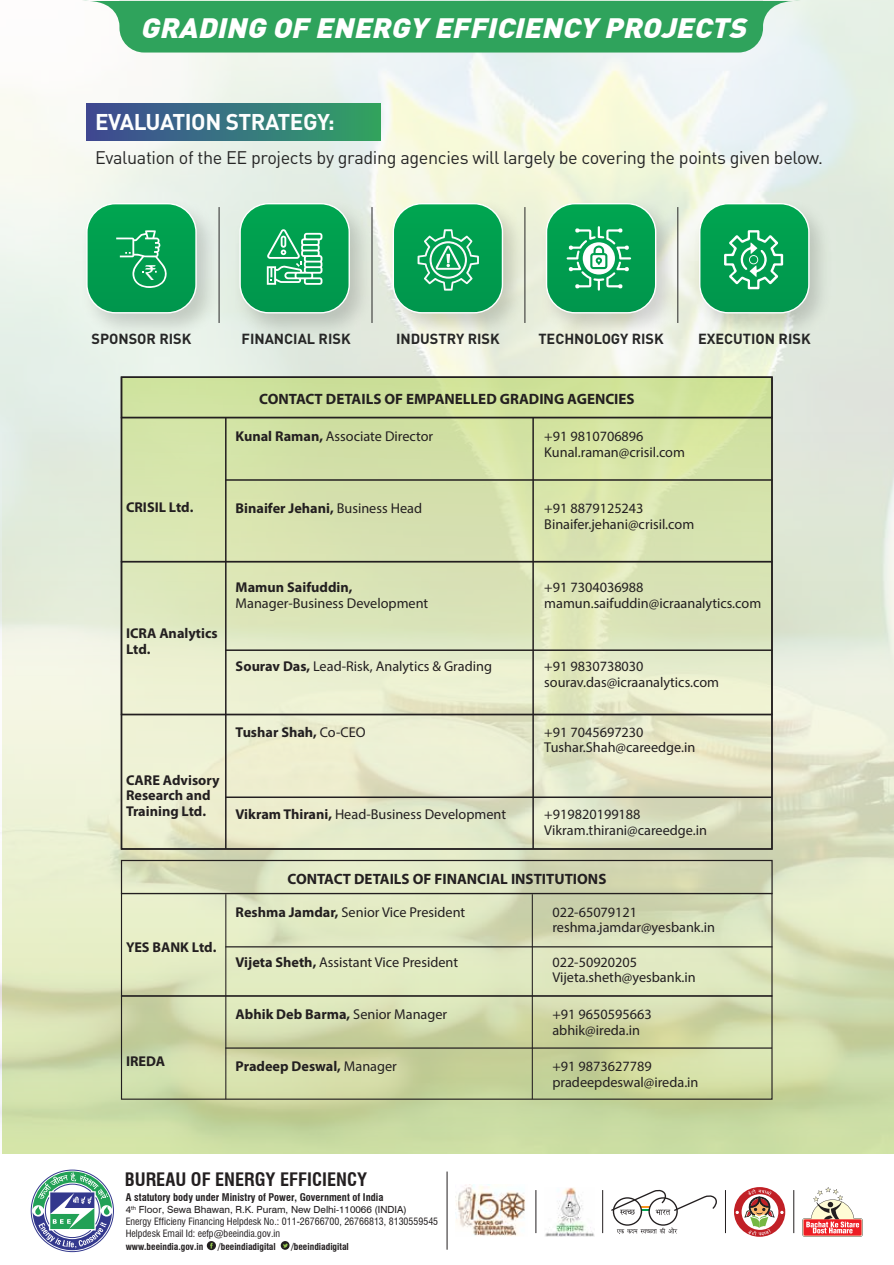
<style>
.page{position:relative;width:894px;height:1265px;background:#fff}
.page>*{position:absolute;margin:0;border:0;box-sizing:border-box;transform-origin:0 0}
.t1{font:italic 900 27.45px "DIN";color:#fff;scale:1.07 1}
.t2{font:700 22.5px "DIN Pro";letter-spacing:-.02em;color:#fdfefe}
.t3{font:20.4px "Indian Rupee";color:#fff}
.t4{font:700 condensed 18.15px "Swiss 721 BT";color:#231f20}
.t5{font:18px "DIN Pro";letter-spacing:-.02em;color:#262626}
.t6{font:700 15px "Myriad Pro";color:#231f20}
.t7{font:700 14.4px "DIN Pro";color:#262626}
.t8{font:14.25px/15.6px "Myriad Pro";color:#231f20}
.t9{font:700 14.25px/15.6px "Myriad Pro";color:#231f20}
.t10{font:700 condensed 10.35px "Swiss 721 BT";color:#231f20}
.t11{font:condensed 9.75px/11.7px "Swiss 721 BT";color:#231f20}
.t12{font:700 condensed 9.3px "Swiss 721 BT";color:#231f20}
.s1{font-weight:700}
.s2{font-weight:400}
.s3{font-stretch:normal}
</style>
<div class="page">
<img style="left:0;top:0;width:893px;height:1154px">
<div style="left:87px;top:103px;width:294px;height:37px;background:linear-gradient(to right,#3e4896,#31a365)"></div>
<svg style="left:81px;top:1px;width:719px;height:52px;background:#45ac6d"></svg>
<img style="left:73px;top:191px;width:765px;height:153px">
<svg style="left:87px;top:204px;width:109px;height:109px;background:#1ba761"></svg>
<svg style="left:240px;top:204px;width:109px;height:109px;background:#28ab69"></svg>
<svg style="left:393px;top:204px;width:109px;height:109px;background:#25aa66"></svg>
<svg style="left:546px;top:204px;width:109px;height:109px;background:#2dae6d"></svg>
<svg style="left:699px;top:204px;width:109px;height:109px;background:#24aa67"></svg>
<hr style="left:446px;top:1171px;width:1px;height:78px;background:#231f20">
<svg style="left:31px;top:1169px;width:82px;height:82px"></svg>
<svg style="left:207px;top:1240px;width:9px;height:9px"></svg>
<svg style="left:210px;top:1242px;width:3px;height:6px"></svg>
<svg style="left:281px;top:1240px;width:8px;height:9px"></svg>
<svg style="left:283px;top:1243px;width:5px;height:4px"></svg>
<svg style="left:802px;top:1187px;width:60px;height:49px"></svg>
<svg style="left:733px;top:1186px;width:52px;height:50px"></svg>
<div style="left:741px;top:1194px;width:37px;height:35px;background:#fff;border-radius:50%"></div>
<svg style="left:744px;top:1186px;width:30px;height:49px"></svg>
<svg style="left:611px;top:1189px;width:105px;height:44px"></svg>
<img style="left:455px;top:1184px;width:70px;height:52px">
<hr style="left:535px;top:1189px;width:1px;height:43px;background:#231f20">
<hr style="left:602px;top:1189px;width:1px;height:43px;background:#231f20">
<hr style="left:725px;top:1189px;width:1px;height:43px;background:#231f20">
<hr style="left:793px;top:1189px;width:1px;height:43px;background:#231f20">
<img style="left:545px;top:1187px;width:49px;height:49px">
<svg style="left:124px;top:379px;width:645px;height:333px;background:#dde7ba"></svg>
<svg style="left:120px;top:416px;width:653px;height:147px;background:#d3e0a9"></svg>
<div style="left:121px;top:561px;width:651px;height:154px;border:2px solid #231f20"></div>
<svg style="left:120px;top:713px;width:653px;height:137px;background:#dfe2c5"></svg>
<hr style="left:225px;top:417px;width:1px;height:432px;background:#231f20">
<hr style="left:532px;top:417px;width:2px;height:432px;background:#231f20">
<hr style="left:225px;top:479px;width:547px;height:1px;background:#231f20">
<hr style="left:225px;top:649px;width:547px;height:2px;background:#231f20">
<hr style="left:225px;top:796px;width:546px;height:2px;background:#231f20">
<div style="left:121px;top:376px;width:651px;height:42px;border:2px solid #231f20"></div>
<svg style="left:120px;top:994px;width:653px;height:106px;background:#c9d1a1"></svg>
<hr style="left:225px;top:894px;width:1px;height:205px;background:#231f20">
<hr style="left:531px;top:894px;width:1px;height:205px;background:#231f20">
<hr style="left:225px;top:946px;width:547px;height:1px;background:#231f20">
<hr style="left:225px;top:1047px;width:546px;height:1px;background:#231f20">
<div style="left:121px;top:859px;width:651px;height:35px;border:1px solid #231f20"></div>
<h1 class="t1" style="left:140px;top:10px;width:574px">GRADING OF ENERGY EFFICIENCY PROJECTS</h1>
<h2 class="t2" style="left:95px;top:103px;width:241px">EVALUATION STRATEGY:</h2>
<p class="t5" style="left:95px;top:144px;width:729px">Evaluation of the EE projects by grading agencies will largely be covering the points given below.</p>
<h3 class="t3" style="left:145px;top:260px;width:44px">`</h3>
<p class="t7" style="left:91px;top:326px;width:101px">SPONSOR RISK</p>
<p class="t7" style="left:241px;top:326px;width:111px">FINANCIAL RISK</p>
<p class="t7" style="left:396px;top:326px;width:105px">INDUSTRY RISK</p>
<p class="t7" style="left:538px;top:326px;width:127px">TECHNOLOGY RISK</p>
<p class="t7" style="left:698px;top:326px;width:114px">EXECUTION RISK</p>
<p class="t6" style="left:259px;top:389px;width:377px">CONTACT DETAILS OF EMPANELLED GRADING AGENCIES</p>
<p class="t9" style="left:126px;top:499px;width:69px">CRISIL Ltd.</p>
<p class="t8" style="left:235px;top:428px;width:199px"><span class="s1">Kunal Raman,</span> Associate Director</p>
<p class="t8" style="left:544px;top:428px;width:142px">+91 9810706896<br>Kunal.raman@crisil.com</p>
<p class="t9" style="left:235px;top:500px;width:188px">Binaifer Jehani, <span class="s2">Business Head</span></p>
<p class="t8" style="left:544px;top:500px;width:151px">+91 8879125243<br>Binaifer.jehani@crisil.com</p>
<p class="t9" style="left:126px;top:625px;width:93px">ICRA Analytics<br>Ltd.</p>
<p class="t9" style="left:126px;top:771px;width:95px">CARE Advisory<br>Research and<br>Training Ltd.</p>
<p class="t9" style="left:126px;top:938px;width:92px">YES BANK Ltd.</p>
<p class="t9" style="left:126px;top:1053px;width:41px">IREDA</p>
<p class="t9" style="left:235px;top:579px;width:118px">Mamun Saifuddin,</p>
<p class="t8" style="left:235px;top:595px;width:194px">Manager-Business Development</p>
<p class="t8" style="left:544px;top:579px;width:218px">+91 7304036988 mamun.saifuddin@icraanalytics.com</p>
<p class="t8" style="left:235px;top:658px;width:258px"><span class="s1">Sourav Das,</span> Lead-Risk, Analytics &amp; Grading</p>
<p class="t8" style="left:544px;top:658px;width:176px">+91 9830738030 sourav.das@icraanalytics.com</p>
<p class="t9" style="left:235px;top:723px;width:131px">Tushar Shah, <span class="s2">Co-CEO</span></p>
<p class="t8" style="left:544px;top:724px;width:152px">+91 7045697230<br>Tushar.Shah@careedge.in</p>
<p class="t8" style="left:235px;top:806px;width:272px"><span class="s1">Vikram Thirani,</span> Head-Business Development</p>
<p class="t8" style="left:544px;top:806px;width:164px">+919820199188<br>Vikram.thirani@careedge.in</p>
<p class="t6" style="left:287px;top:868px;width:320px">CONTACT DETAILS OF FINANCIAL INSTITUTIONS</p>
<p class="t8" style="left:235px;top:904px;width:231px"><span class="s1">Reshma Jamdar,</span> Senior Vice President</p>
<p class="t8" style="left:552px;top:904px;width:164px">022-65079121 reshma.jamdar@yesbank.in</p>
<p class="t8" style="left:235px;top:954px;width:224px"><span class="s1">Vijeta Sheth,</span> Assistant Vice President</p>
<p class="t8" style="left:552px;top:954px;width:145px">022-50920205<br>Vijeta.sheth@yesbank.in</p>
<p class="t9" style="left:235px;top:1006px;width:213px">Abhik Deb Barma, <span class="s2">Senior Manager</span></p>
<p class="t8" style="left:552px;top:1006px;width:101px">+91 9650595663 abhik@ireda.in</p>
<p class="t9" style="left:235px;top:1057px;width:163px">Pradeep Deswal, <span class="s2">Manager</span></p>
<p class="t8" style="left:552px;top:1058px;width:148px">+91 9873627789 pradeepdeswal@ireda.in</p>
<p class="t4" style="left:125px;top:1168px;width:244px">BUREAU OF ENERGY EFFICIENCY</p>
<p class="t10" style="left:126px;top:1190px;width:259px">A statutory body under Ministry of Power, Government of India</p>
<p class="t11" style="left:126px;top:1203px;width:314px"><span class="s3">4</span><sup>th</sup> <span class="s3">Floor, Sewa Bhawan, R.K. Puram, New Delhi-110066 (INDIA)<br></span>Energy Efficieny Financing Helpdesk No.: 011-26766700, 26766813, 8130559545<br>Helpdesk Email Id: eefp@beeindia.gov.in</p>
<p class="t12" style="left:126px;top:1240px;width:79px">www.beeindia.gov.in</p>
<p class="t12" style="left:218px;top:1240px;width:59px">/beeindiadigital</p>
<p class="t12" style="left:291px;top:1240px;width:59px">/beeindiadigital</p>
</div>
